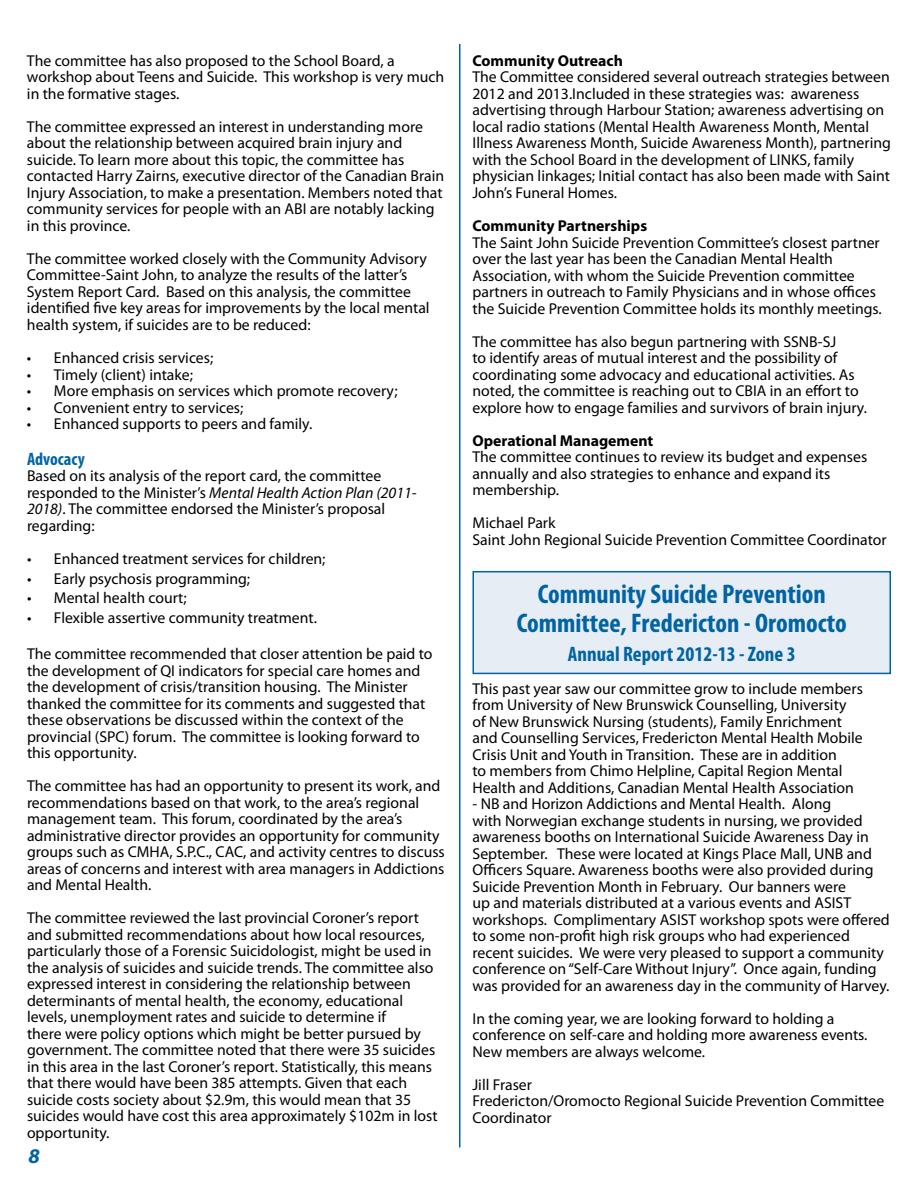
<style>
.page{position:relative;width:918px;height:1188px;background:#fff}
.page>*{position:absolute;margin:0;border:0;box-sizing:border-box;transform-origin:0 0}
.t1{font:700 condensed 27px/28.5px "Myriad Pro";color:#0064a4;text-align:center}
.t2{font:700 condensed 21px "Myriad Pro";color:#0064a4}
.t3{font:italic 700 21px "Myriad Pro";color:#0064a4}
.t4{font:700 condensed 18px "Myriad Pro";color:#0064a4}
.t5{font:15.75px/16.5px "Myriad Pro";color:#000}
.t6{font:700 15.75px "Myriad Pro";color:#000}
.s1{font-style:italic}
</style>
<div class="page">
<hr style="left:459px;top:44px;width:1px;height:1104px;background:#0064a4">
<div style="left:472px;top:571px;width:419px;height:103px;background:#e7edf5;border:2px solid #0064a4"></div>
<p class="t5" style="left:27px;top:52px;width:419px">The committee has also proposed to the School Board, a workshop about Teens and Suicide. This workshop is very much in the formative stages.</p>
<p class="t5" style="left:27px;top:118px;width:419px">The committee expressed an interest in understanding more about the relationship between acquired brain injury and suicide. To learn more about this topic, the committee has contacted Harry Zairns, executive director of the Canadian Brain Injury Association, to make a presentation. Members noted that community services for people with an ABI are notably lacking in this province.</p>
<p class="t5" style="left:27px;top:250px;width:404px">The committee worked closely with the Community Advisory Committee-Saint John, to analyze the results of the latter’s System Report Card. Based on this analysis, the committee identified five key areas for improvements by the local mental health system, if suicides are to be reduced:</p>
<p class="t5" style="left:27px;top:349px;width:188px">• Enhanced crisis services;</p>
<p class="t5" style="left:27px;top:366px;width:168px">• Timely (client) intake;</p>
<p class="t5" style="left:27px;top:382px;width:372px">• More emphasis on services which promote recovery;</p>
<p class="t5" style="left:27px;top:399px;width:218px">• Convenient entry to services;</p>
<p class="t5" style="left:27px;top:415px;width:287px">• Enhanced supports to peers and family.</p>
<p class="t4" style="left:27px;top:448px;width:59px">Advocacy</p>
<p class="t5" style="left:27px;top:468px;width:391px">Based on its analysis of the report card, the committee responded to the Minister’s <span class="s1">Mental Health Action Plan (2011- 2018)</span>. The committee endorsed the Minister’s proposal regarding:</p>
<p class="t5" style="left:27px;top:550px;width:300px">• Enhanced treatment services for children;</p>
<p class="t5" style="left:27px;top:570px;width:225px">• Early psychosis programming;</p>
<p class="t5" style="left:27px;top:590px;width:161px">• Mental health court;</p>
<p class="t5" style="left:27px;top:609px;width:291px">• Flexible assertive community treatment.</p>
<p class="t5" style="left:27px;top:645px;width:407px">The committee recommended that closer attention be paid to the development of QI indicators for special care homes and the development of crisis/transition housing. The Minister thanked the committee for its comments and suggested that these observations be discussed within the context of the provincial (SPC) forum. The committee is looking forward to this opportunity.</p>
<p class="t5" style="left:27px;top:778px;width:419px">The committee has had an opportunity to present its work, and recommendations based on that work, to the area’s regional management team. This forum, coordinated by the area’s administrative director provides an opportunity for community groups such as CMHA, S.P.C., CAC, and activity centres to discuss areas of concerns and interest with area managers in Addictions and Mental Health.</p>
<p class="t5" style="left:27px;top:910px;width:412px">The committee reviewed the last provincial Coroner’s report and submitted recommendations about how local resources, particularly those of a Forensic Suicidologist, might be used in the analysis of suicides and suicide trends. The committee also expressed interest in considering the relationship between determinants of mental health, the economy, educational levels, unemployment rates and suicide to determine if<br>there were policy options which might be better pursued by government. The committee noted that there were 35 suicides in this area in the last Coroner’s report. Statistically, this means that there would have been 385 attempts. Given that each suicide costs society about $2.9m, this would mean that 35 suicides would have cost this area approximately $102m in lost opportunity.</p>
<h2 class="t3" style="left:28px;top:1143px;width:13px">8</h2>
<p class="t6" style="left:473px;top:50px;width:152px">Community Outreach</p>
<p class="t5" style="left:473px;top:69px;width:420px">The Committee considered several outreach strategies between 2012 and 2013.Included in these strategies was: awareness advertising through Harbour Station; awareness advertising on local radio stations (Mental Health Awareness Month, Mental Illness Awareness Month, Suicide Awareness Month), partnering with the School Board in the development of LINKS, family physician linkages; Initial contact has also been made with Saint John’s Funeral Homes.</p>
<p class="t6" style="left:473px;top:215px;width:176px">Community Partnerships</p>
<p class="t5" style="left:473px;top:234px;width:411px">The Saint John Suicide Prevention Committee’s closest partner over the last year has been the Canadian Mental Health Association, with whom the Suicide Prevention committee partners in outreach to Family Physicians and in whose offices the Suicide Prevention Committee holds its monthly meetings.</p>
<p class="t5" style="left:473px;top:333px;width:396px">The committee has also begun partnering with SSNB-SJ<br>to identify areas of mutual interest and the possibility of coordinating some advocacy and educational activities. As noted, the committee is reaching out to CBIA in an effort to explore how to engage families and survivors of brain injury.</p>
<p class="t6" style="left:473px;top:430px;width:182px">Operational Management</p>
<p class="t5" style="left:473px;top:448px;width:396px">The committee continues to review its budget and expenses annually and also strategies to enhance and expand its membership.</p>
<p class="t5" style="left:473px;top:514px;width:416px">Michael Park<br>Saint John Regional Suicide Prevention Committee Coordinator</p>
<h1 class="t1" style="left:517px;top:580px;width:332px">Community Suicide Prevention<br>Committee, Fredericton - Oromocto</h1>
<h2 class="t2" style="left:568px;top:641px;width:229px">Annual Report 2012-13 - Zone 3</h2>
<p class="t5" style="left:472px;top:680px;width:392px">This past year saw our committee grow to include members from University of New Brunswick Counselling, University of New Brunswick Nursing (students), Family Enrichment and Counselling Services, Fredericton Mental Health Mobile Crisis Unit and Youth in Transition. These are in addition<br>to members from Chimo Helpline, Capital Region Mental Health and Additions, Canadian Mental Health Association</p>
<p class="t5" style="left:472px;top:796px;width:419px">- NB and Horizon Addictions and Mental Health. Along<br>with Norwegian exchange students in nursing, we provided awareness booths on International Suicide Awareness Day in September. These were located at Kings Place Mall, UNB and Officers Square. Awareness booths were also provided during Suicide Prevention Month in February. Our banners were<br>up and materials distributed at a various events and ASIST workshops. Complimentary ASIST workshop spots were offered to some non-profit high risk groups who had experienced recent suicides. We were very pleased to support a community conference on “Self-Care Without Injury”. Once again, funding was provided for an awareness day in the community of Harvey.</p>
<p class="t5" style="left:472px;top:1010px;width:397px">In the coming year, we are looking forward to holding a conference on self-care and holding more awareness events.<br>New members are always welcome.</p>
<p class="t5" style="left:472px;top:1076px;width:413px">Jill Fraser<br>Fredericton/Oromocto Regional Suicide Prevention Committee<br>Coordinator</p>
</div>
